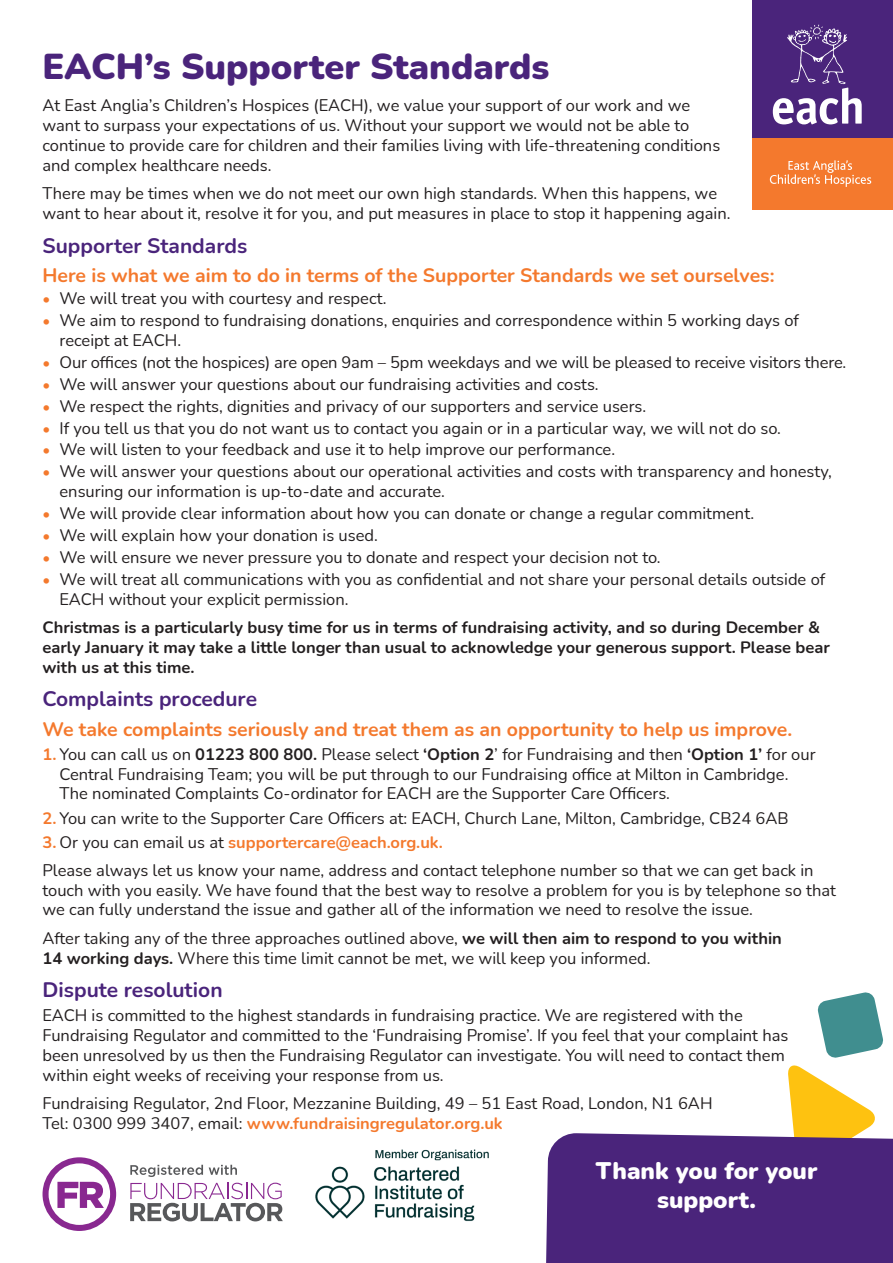
<style>
.page{position:relative;width:893px;height:1263px;background:#fff}
.page>*{position:absolute;margin:0;border:0;box-sizing:border-box;transform-origin:0 0}
.Main_Heading{font:900 36px "Nunito";color:#4a247b}
.t1{font:900 24px/28.8px "Nunito";color:#fff;text-align:center}
._2nd_level_heading{font:700 21px "Nunito";color:#4a247b}
._2nd_level_heading-2{font:700 19.5px "Nunito";color:#f4792d}
.Body_Text_SB{font:16.5px/19.8px "Nunito";color:#231f20}
.Body_Text_Bold{font:700 16.5px/19.8px "Nunito";color:#231f20}
.Body_Text_SB-2{font:700 16.5px "Nunito";color:#f4792d}
.s1{font-size:15px;color:#f4792d}
.s2{font-weight:700;color:#f4792d}
.s3{font-weight:700}
.s4{font-weight:400;color:#231f20}
</style>
<div class="page">
<div style="left:753px;top:137px;width:140px;height:72px;background:#f4792d"></div>
<div style="left:753px;top:0;width:140px;height:137px;background:#4a247b"></div>
<svg style="left:773px;top:25px;width:89px;height:99px"></svg>
<svg style="left:770px;top:160px;width:101px;height:27px"></svg>
<svg style="left:788px;top:992px;width:95px;height:141px"></svg>
<img style="left:315px;top:1149px;width:174px;height:73px">
<svg style="left:43px;top:1157px;width:73px;height:74px"></svg>
<svg style="left:130px;top:1183px;width:153px;height:38px"></svg>
<svg style="left:130px;top:1165px;width:73px;height:12px"></svg>
<svg style="left:209px;top:1165px;width:28px;height:10px"></svg>
<div style="left:546px;top:1133px;width:347px;height:130px;background:#4a247b"></div>
<p class="Main_Heading" style="left:43px;top:41px;width:508px">EACH’s Supporter Standards</p>
<p class="Body_Text_SB" style="left:43px;top:95px;width:679px">At East Anglia’s Children’s Hospices (EACH), we value your support of our work and we want to surpass your expectations of us. Without your support we would not be able to continue to provide care for children and their families living with life-threatening conditions and complex healthcare needs.</p>
<p class="Body_Text_SB" style="left:43px;top:183px;width:689px">There may be times when we do not meet our own high standards. When this happens, we want to hear about it, resolve it for you, and put measures in place to stop it happening again.</p>
<p class="_2nd_level_heading" style="left:43px;top:231px;width:206px">Supporter Standards</p>
<p class="_2nd_level_heading-2" style="left:43px;top:262px;width:734px">Here is what we aim to do in terms of the Supporter Standards we set ourselves:</p>
<p class="Body_Text_SB" style="left:43px;top:288px;width:345px"><span class="s1">•</span> We will treat you with courtesy and respect.</p>
<p class="Body_Text_SB" style="left:60px;top:310px;width:741px;text-indent:-17px"><span class="s1">•</span> We aim to respond to fundraising donations, enquiries and correspondence within 5 working days of receipt at EACH.</p>
<p class="Body_Text_SB" style="left:43px;top:351px;width:805px"><span class="s1">•</span> Our offices (not the hospices) are open 9am – 5pm weekdays and we will be pleased to receive visitors there.</p>
<p class="Body_Text_SB" style="left:43px;top:373px;width:558px"><span class="s1">•</span> We will answer your questions about our fundraising activities and costs.</p>
<p class="Body_Text_SB" style="left:43px;top:395px;width:605px"><span class="s1">•</span> We respect the rights, dignities and privacy of our supporters and service users.</p>
<p class="Body_Text_SB" style="left:43px;top:417px;width:740px"><span class="s1">•</span> If you tell us that you do not want us to contact you again or in a particular way, we will not do so.</p>
<p class="Body_Text_SB" style="left:43px;top:439px;width:574px"><span class="s1">•</span> We will listen to your feedback and use it to help improve our performance.</p>
<p class="Body_Text_SB" style="left:60px;top:461px;width:774px;text-indent:-17px"><span class="s1">•</span> We will answer your questions about our operational activities and costs with transparency and honesty, ensuring our information is up-to-date and accurate.</p>
<p class="Body_Text_SB" style="left:43px;top:503px;width:713px"><span class="s1">•</span> We will provide clear information about how you can donate or change a regular commitment.</p>
<p class="Body_Text_SB" style="left:43px;top:525px;width:337px"><span class="s1">•</span> We will explain how your donation is used.</p>
<p class="Body_Text_SB" style="left:43px;top:547px;width:620px"><span class="s1">•</span> We will ensure we never pressure you to donate and respect your decision not to.</p>
<p class="Body_Text_SB" style="left:60px;top:569px;width:767px;text-indent:-17px"><span class="s1">•</span> We will treat all communications with you as confidential and not share your personal details outside of<br>EACH without your explicit permission.</p>
<p class="Body_Text_Bold" style="left:43px;top:617px;width:789px">Christmas is a particularly busy time for us in terms of fundraising activity, and so during December &amp; early January it may take a little longer than usual to acknowledge your generous support. Please bear with us at this time.</p>
<p class="_2nd_level_heading" style="left:43px;top:684px;width:216px">Complaints procedure</p>
<p class="_2nd_level_heading-2" style="left:43px;top:715px;width:751px">We take complaints seriously and treat them as an opportunity to help us improve.</p>
<p class="Body_Text_SB" style="left:60px;top:744px;width:757px;text-indent:-17px"><span class="s2">1.</span> You can call us on <span class="s3">01223 800 800.</span> Please select <span class="s3">‘Option 2</span>’ for Fundraising and then <span class="s3">‘Option 1’</span> for our<br>Central Fundraising Team; you will be put through to our Fundraising office at Milton in Cambridge.<br>The nominated Complaints Co-ordinator for EACH are the Supporter Care Officers.</p>
<p class="Body_Text_SB" style="left:43px;top:807px;width:748px"><span class="s2">2.</span> You can write to the Supporter Care Officers at: EACH, Church Lane, Milton, Cambridge, CB24 6AB</p>
<p class="Body_Text_SB-2" style="left:43px;top:830px;width:402px">3. <span class="s4">Or you can email us at</span> supportercare@each.org.uk.</p>
<p class="Body_Text_SB" style="left:43px;top:860px;width:795px">Please always let us know your name, address and contact telephone number so that we can get back in touch with you easily. We have found that the best way to resolve a problem for you is by telephone so that we can fully understand the issue and gather all of the information we need to resolve the issue.</p>
<p class="Body_Text_SB" style="left:43px;top:927px;width:741px">After taking any of the three approaches outlined above, <span class="s3">we will then aim to respond to you within<br>14 working days.</span> Where this time limit cannot be met, we will keep you informed.</p>
<p class="_2nd_level_heading" style="left:43px;top:975px;width:182px">Dispute resolution</p>
<p class="Body_Text_SB" style="left:43px;top:1005px;width:747px">EACH is committed to the highest standards in fundraising practice. We are registered with the Fundraising Regulator and committed to the ‘Fundraising Promise’. If you feel that your complaint has been unresolved by us then the Fundraising Regulator can investigate. You will need to contact them within eight weeks of receiving your response from us.</p>
<p class="Body_Text_SB" style="left:43px;top:1093px;width:671px">Fundraising Regulator, 2nd Floor, Mezzanine Building, 49 – 51 East Road, London, N1 6AH<br>Tel: 0300 999 3407, email: <span class="s2">www.fundraisingregulator.org.uk</span></p>
<p class="t1" style="left:596px;top:1155px;width:223px">Thank you for your support.</p>
</div>
